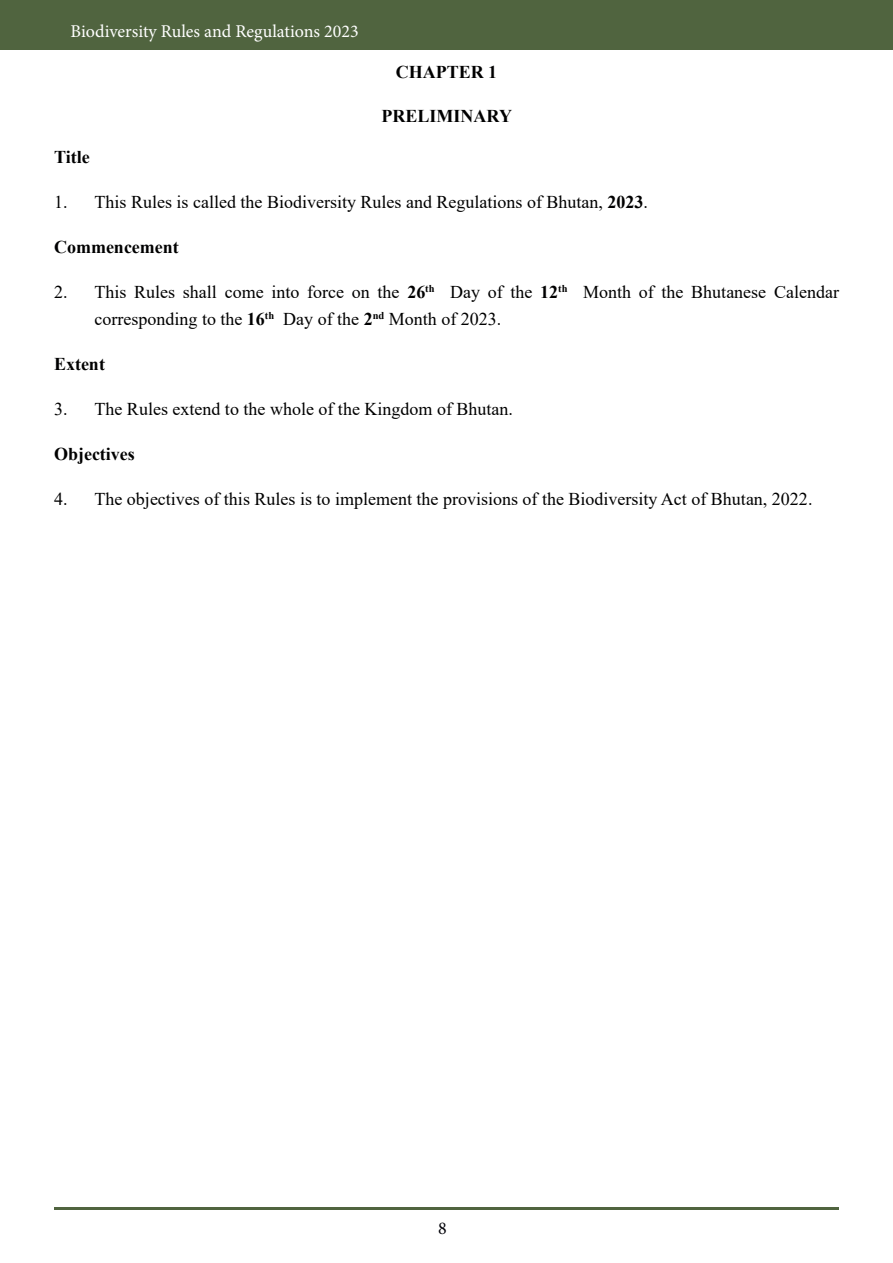
<style>
.page{position:relative;width:893px;height:1263px;background:#fff}
.page>*{position:absolute;margin:0;border:0;box-sizing:border-box;transform-origin:0 0}
.t1{font:18px/27px "Times New Roman";color:#000001}
.t2{font:700 18px "Times New Roman";color:#000001}
.t3{font:18px "Minion Pro";color:#fff}
.t4{font:18px "Minion Pro";color:#000007}
.s1{font-weight:700}
</style>
<div class="page">
<div style="left:0;top:0;width:893px;height:49px;background:#50643f"></div>
<hr style="left:54px;top:1208px;width:784px;height:2px;background:#344b20">
<p class="t3" style="left:71px;top:19px;width:290px">Biodiversity Rules and Regulations 2023</p>
<p class="t2" style="left:396px;top:59px;width:103px">CHAPTER 1</p>
<p class="t2" style="left:382px;top:103px;width:132px">PRELIMINARY</p>
<p class="t2" style="left:54px;top:144px;width:37px">Title</p>
<p class="t1" style="left:54px;top:188px;width:595px">1. This Rules is called the Biodiversity Rules and Regulations of Bhutan, <span class="s1">2023</span>.</p>
<p class="t2" style="left:54px;top:234px;width:126px">Commencement</p>
<p class="t1" style="left:95px;top:278px;width:746px;text-indent:-40px">2. This Rules shall come into force on the <span class="s1">26</span><sup>th</sup> Day of the <span class="s1">12</span><sup>th</sup> Month of the Bhutanese Calendar corresponding to the <span class="s1">16</span><sup>th</sup> Day of the <span class="s1">2</span><sup>nd</sup> Month of 2023.</p>
<p class="t2" style="left:54px;top:351px;width:52px">Extent</p>
<p class="t1" style="left:54px;top:395px;width:460px">3. The Rules extend to the whole of the Kingdom of Bhutan.</p>
<p class="t2" style="left:54px;top:441px;width:82px">Objectives</p>
<p class="t1" style="left:54px;top:485px;width:760px">4. The objectives of this Rules is to implement the provisions of the Biodiversity Act of Bhutan, 2022.</p>
<p class="t4" style="left:438px;top:1216px;width:10px">8</p>
</div>
